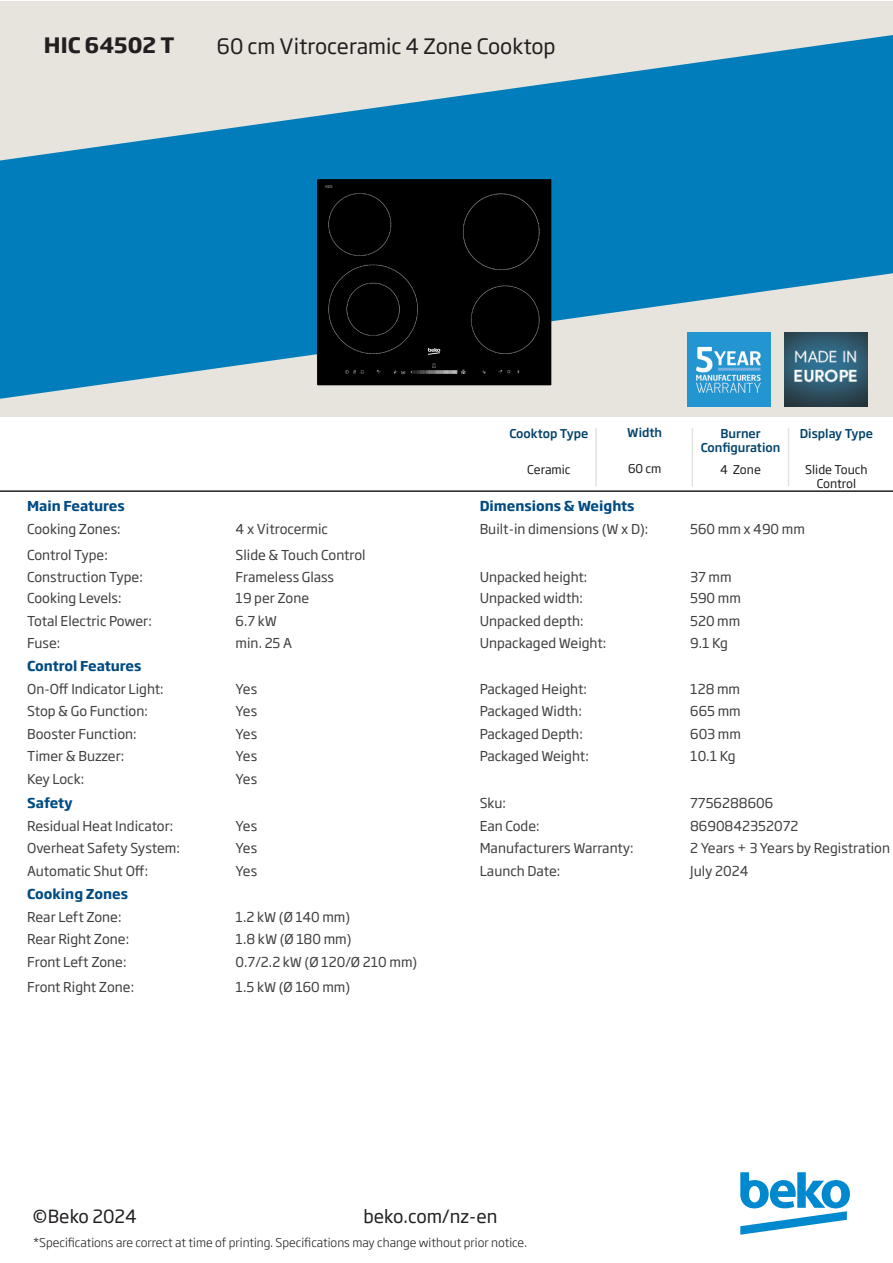
<style>
.page{position:relative;width:893px;height:1263px;background:#fff}
.page>*{position:absolute;margin:0;border:0;box-sizing:border-box;transform-origin:0 0}
.t1{font:21px "Soho Gothic Pro";color:#231f20}
.t2{font:700 21px "Soho Gothic Pro";color:#231f20}
.t3{font:18px "Soho Gothic Pro";color:#231f20}
.t4{font:13.5px "Soho Gothic Pro";color:#404040}
.t5{font:13.5px "Soho Gothic Pro";color:#403f40}
.t6{font:700 13.5px "Soho Gothic Pro";color:#004b84}
.t7{font:300 12px "Soho Gothic Pro";color:#231f20}
.t8{font:500 12px "Soho Gothic Pro";color:#01426a}
.t9{font:12px/14.4px "Soho Gothic Pro";color:#231f20;text-align:center}
</style>
<div class="page">
<div style="left:0;top:1px;width:893px;height:416px;background:#e6e4dd"></div>
<svg style="left:0;top:35px;width:893px;height:364px;fill:#007dba"></svg>
<img style="left:688px;top:332px;width:82px;height:74px">
<img style="left:784px;top:332px;width:84px;height:74px">
<svg style="left:740px;top:1172px;width:110px;height:63px"></svg>
<hr style="left:0;top:490px;width:893px;height:2px;background:#231f20">
<img style="left:299px;top:110px;width:262px;height:281px">
<hr style="left:595px;top:428px;width:2px;height:58px;background:#e5e2dd">
<hr style="left:692px;top:428px;width:1px;height:58px;background:#e5e2dd">
<hr style="left:788px;top:428px;width:1px;height:58px;background:#e5e2dd">
<p class="t2" style="left:44px;top:29px;width:132px">HIC 64502 T</p>
<p class="t1" style="left:217px;top:30px;width:340px">60 cm Vitroceramic 4 Zone Cooktop</p>
<p class="t8" style="left:509px;top:424px;width:80px">Cooktop Type</p>
<p class="t9" style="left:527px;top:461px;width:45px">Ceramic</p>
<p class="t8" style="left:627px;top:423px;width:36px">Width</p>
<p class="t9" style="left:628px;top:461px;width:35px">60 cm</p>
<p class="t8" style="left:720px;top:424px;width:42px">Burner</p>
<p class="t8" style="left:701px;top:438px;width:81px">Configuration</p>
<p class="t9" style="left:720px;top:461px;width:42px">4 Zone</p>
<p class="t8" style="left:800px;top:424px;width:75px">Display Type</p>
<p class="t9" style="left:805px;top:461px;width:64px">Slide Touch<br>Control</p>
<p class="t6" style="left:27px;top:495px;width:99px">Main Features</p>
<p class="t6" style="left:480px;top:495px;width:156px">Dimensions &amp; Weights</p>
<p class="t5" style="left:27px;top:518px;width:95px">Cooking Zones:</p>
<p class="t5" style="left:236px;top:518px;width:94px">4 x Vitrocermic</p>
<p class="t5" style="left:480px;top:518px;width:170px">Built-in dimensions (W x D):</p>
<p class="t4" style="left:690px;top:518px;width:116px">560 mm x 490 mm</p>
<p class="t5" style="left:27px;top:544px;width:82px">Control Type:</p>
<p class="t5" style="left:236px;top:544px;width:132px">Slide &amp; Touch Control</p>
<p class="t5" style="left:27px;top:567px;width:117px">Construction Type:</p>
<p class="t5" style="left:27px;top:588px;width:96px">Cooking Levels:</p>
<p class="t5" style="left:236px;top:567px;width:100px">Frameless Glass</p>
<p class="t4" style="left:236px;top:588px;width:75px">19 per Zone</p>
<p class="t4" style="left:480px;top:567px;width:109px">Unpacked height:</p>
<p class="t4" style="left:480px;top:588px;width:105px">Unpacked width:</p>
<p class="t4" style="left:690px;top:567px;width:43px">37 mm</p>
<p class="t4" style="left:690px;top:588px;width:52px">590 mm</p>
<p class="t4" style="left:27px;top:610px;width:126px">Total Electric Power:</p>
<p class="t4" style="left:236px;top:610px;width:43px">6.7 kW</p>
<p class="t4" style="left:480px;top:610px;width:106px">Unpacked depth:</p>
<p class="t4" style="left:690px;top:610px;width:52px">520 mm</p>
<p class="t4" style="left:27px;top:633px;width:35px">Fuse:</p>
<p class="t4" style="left:236px;top:633px;width:58px">min. 25 A</p>
<p class="t4" style="left:480px;top:633px;width:128px">Unpackaged Weight:</p>
<p class="t4" style="left:690px;top:633px;width:39px">9.1 Kg</p>
<p class="t6" style="left:27px;top:655px;width:116px">Control Features</p>
<p class="t4" style="left:27px;top:678px;width:138px">On-Off Indicator Light:</p>
<p class="t4" style="left:236px;top:678px;width:23px">Yes</p>
<p class="t4" style="left:480px;top:678px;width:109px">Packaged Height:</p>
<p class="t4" style="left:690px;top:678px;width:52px">128 mm</p>
<p class="t4" style="left:27px;top:701px;width:122px">Stop &amp; Go Function:</p>
<p class="t4" style="left:236px;top:701px;width:23px">Yes</p>
<p class="t4" style="left:480px;top:701px;width:104px">Packaged Width:</p>
<p class="t4" style="left:690px;top:701px;width:52px">665 mm</p>
<p class="t4" style="left:27px;top:723px;width:111px">Booster Function:</p>
<p class="t4" style="left:236px;top:723px;width:23px">Yes</p>
<p class="t4" style="left:480px;top:723px;width:105px">Packaged Depth:</p>
<p class="t4" style="left:690px;top:723px;width:52px">603 mm</p>
<p class="t4" style="left:27px;top:746px;width:99px">Timer &amp; Buzzer:</p>
<p class="t4" style="left:236px;top:746px;width:23px">Yes</p>
<p class="t4" style="left:480px;top:746px;width:111px">Packaged Weight:</p>
<p class="t4" style="left:690px;top:746px;width:47px">10.1 Kg</p>
<p class="t4" style="left:27px;top:768px;width:59px">Key Lock:</p>
<p class="t4" style="left:236px;top:768px;width:23px">Yes</p>
<p class="t6" style="left:27px;top:792px;width:47px">Safety</p>
<p class="t4" style="left:480px;top:793px;width:28px">Sku:</p>
<p class="t4" style="left:690px;top:793px;width:85px">7756288606</p>
<p class="t4" style="left:27px;top:815px;width:148px">Residual Heat Indicator:</p>
<p class="t4" style="left:236px;top:815px;width:23px">Yes</p>
<p class="t4" style="left:480px;top:815px;width:62px">Ean Code:</p>
<p class="t4" style="left:690px;top:815px;width:110px">8690842352072</p>
<p class="t4" style="left:27px;top:838px;width:154px">Overheat Safety System:</p>
<p class="t4" style="left:236px;top:838px;width:23px">Yes</p>
<p class="t4" style="left:480px;top:838px;width:156px">Manufacturers Warranty:</p>
<p class="t4" style="left:690px;top:838px;width:201px">2 Years + 3 Years by Registration</p>
<p class="t4" style="left:27px;top:861px;width:123px">Automatic Shut Off:</p>
<p class="t4" style="left:236px;top:861px;width:23px">Yes</p>
<p class="t4" style="left:480px;top:861px;width:82px">Launch Date:</p>
<p class="t4" style="left:690px;top:861px;width:60px">July 2024</p>
<p class="t6" style="left:27px;top:883px;width:102px">Cooking Zones</p>
<p class="t4" style="left:27px;top:906px;width:96px">Rear Left Zone:</p>
<p class="t4" style="left:236px;top:906px;width:116px">1.2 kW (Ø 140 mm)</p>
<p class="t4" style="left:27px;top:929px;width:104px">Rear Right Zone:</p>
<p class="t4" style="left:236px;top:929px;width:117px">1.8 kW (Ø 180 mm)</p>
<p class="t4" style="left:27px;top:951px;width:101px">Front Left Zone:</p>
<p class="t4" style="left:236px;top:951px;width:183px">0.7/2.2 kW (Ø 120/Ø 210 mm)</p>
<p class="t4" style="left:27px;top:977px;width:109px">Front Right Zone:</p>
<p class="t4" style="left:236px;top:977px;width:116px">1.5 kW (Ø 160 mm)</p>
<p class="t3" style="left:33px;top:1202px;width:106px">©Beko 2024</p>
<p class="t3" style="left:363px;top:1202px;width:135px">beko.com/nz-en</p>
<p class="t7" style="left:33px;top:1233px;width:495px">*Specifications are correct at time of printing. Specifications may change without prior notice.</p>
</div>
